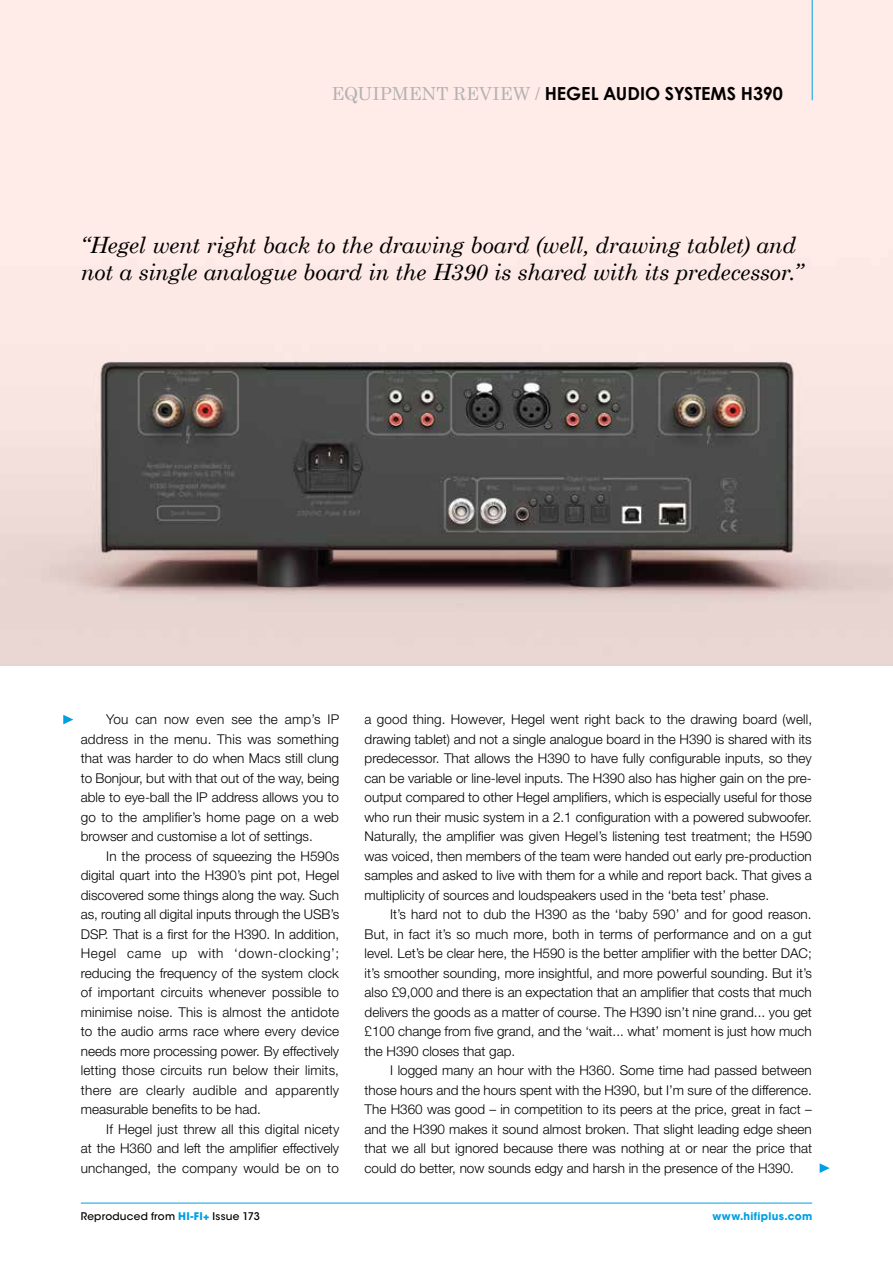
<style>
.page{position:relative;width:893px;height:1263px;background:#fff}
.page>*{position:absolute;margin:0;border:0;box-sizing:border-box;transform-origin:0 0}
.t1{font:italic 22.5px/27px "Century Schoolbook";letter-spacing:-.015em;color:#000}
.t2{font:700 18px "Century Gothic";letter-spacing:-.005em;color:#000}
.t3{font:300 13.5px/19.5px "Helvetica Neue LT Std";color:#000;text-align:justify}
.t4{font:500 10.5px "ITC Avant Garde Std";letter-spacing:.02em;color:#000}
.t5{font:700 10.5px "ITC Avant Garde Std";letter-spacing:.03em;color:#009fe3}
.s1{font-family:"Century Schoolbook";font-weight:400;color:#b3b2b2}
.s2{font-weight:700;color:#009fe3}
</style>
<div class="page">
<img style="left:0;top:0;width:893px;height:666px">
<svg style="left:63px;top:715px;width:10px;height:9px"></svg>
<svg style="left:820px;top:1163px;width:10px;height:10px"></svg>
<hr style="left:81px;top:1203px;width:731px;height:1px;background:#009fe3">
<hr style="left:812px;top:0;width:1px;height:100px;background:#009fe3">
<h2 class="t2" style="left:331px;top:82px;width:453px"><span class="s1">EQUIPMENT REVIEW /</span> HEGEL AUDIO SYSTEMS H390</h2>
<h1 class="t1" style="left:81px;top:231px;width:723px">“Hegel went right back to the drawing board (well, drawing tablet) and not a single analogue board in the H390 is shared with its predecessor.”</h1>
<p class="t3" style="left:81px;top:709px;width:260px;text-indent:26px">You can now even see the amp’s IP address in the menu. This was something that was harder to do when Macs still clung to Bonjour, but with that out of the way, being able to eye-ball the IP address allows you to go to the amplifier’s home page on a web browser and customise a lot of settings.</p>
<p class="t3" style="left:81px;top:846px;width:260px;text-indent:26px">In the process of squeezing the H590s digital quart into the H390’s pint pot, Hegel discovered some things along the way. Such as, routing all digital inputs through the USB’s DSP. That is a first for the H390. In addition, Hegel came up with ‘down-clocking’; reducing the frequency of the system clock of important circuits whenever possible to minimise noise. This is almost the antidote to the audio arms race where every device needs more processing power. By effectively letting those circuits run below their limits, there are clearly audible and apparently measurable benefits to be had.</p>
<p class="t3" style="left:81px;top:1119px;width:260px;text-indent:26px">If Hegel just threw all this digital nicety at the H360 and left the amplifier effectively unchanged, the company would be on to</p>
<p class="t3" style="left:365px;top:709px;width:449px">a good thing. However, Hegel went right back to the drawing board (well, drawing tablet) and not a single analogue board in the H390 is shared with its predecessor. That allows the H390 to have fully configurable inputs, so they can be variable or line-level inputs. The H390 also has higher gain on the pre&shy;output compared to other Hegel amplifiers, which is especially useful for those who run their music system in a 2.1 configuration with a powered subwoofer.<br>Naturally, the amplifier was given Hegel’s listening test treatment; the H590 was voiced, then members of the team were handed out early pre-production samples and asked to live with them for a while and report back. That gives a multiplicity of sources and loudspeakers used in the ‘beta test’ phase.</p>
<p class="t3" style="left:365px;top:904px;width:449px;text-indent:26px">It’s hard not to dub the H390 as the ‘baby 590’ and for good reason.<br>But, in fact it’s so much more, both in terms of performance and on a gut level. Let’s be clear here, the H590 is the better amplifier with the better DAC; it’s smoother sounding, more insightful, and more powerful sounding. But it’s also £9,000 and there is an expectation that an amplifier that costs that much delivers the goods as a matter of course. The H390 isn’t nine grand... you get £100 change from five grand, and the ‘wait... what’ moment is just how much the H390 closes that gap.</p>
<p class="t3" style="left:365px;top:1060px;width:449px;text-indent:26px">I logged many an hour with the H360. Some time had passed between those hours and the hours spent with the H390, but I’m sure of the difference.<br>The H360 was good – in competition to its peers at the price, great in fact – and the H390 makes it sound almost broken. That slight leading edge sheen that we all but ignored because there was nothing at or near the price that could do better, now sounds edgy and harsh in the presence of the H390.</p>
<p class="t4" style="left:81px;top:1210px;width:181px">Reproduced from <span class="s2">HI-FI+</span> Issue 173</p>
<p class="t5" style="left:712px;top:1210px;width:101px">www.hifiplus.com</p>
</div>
